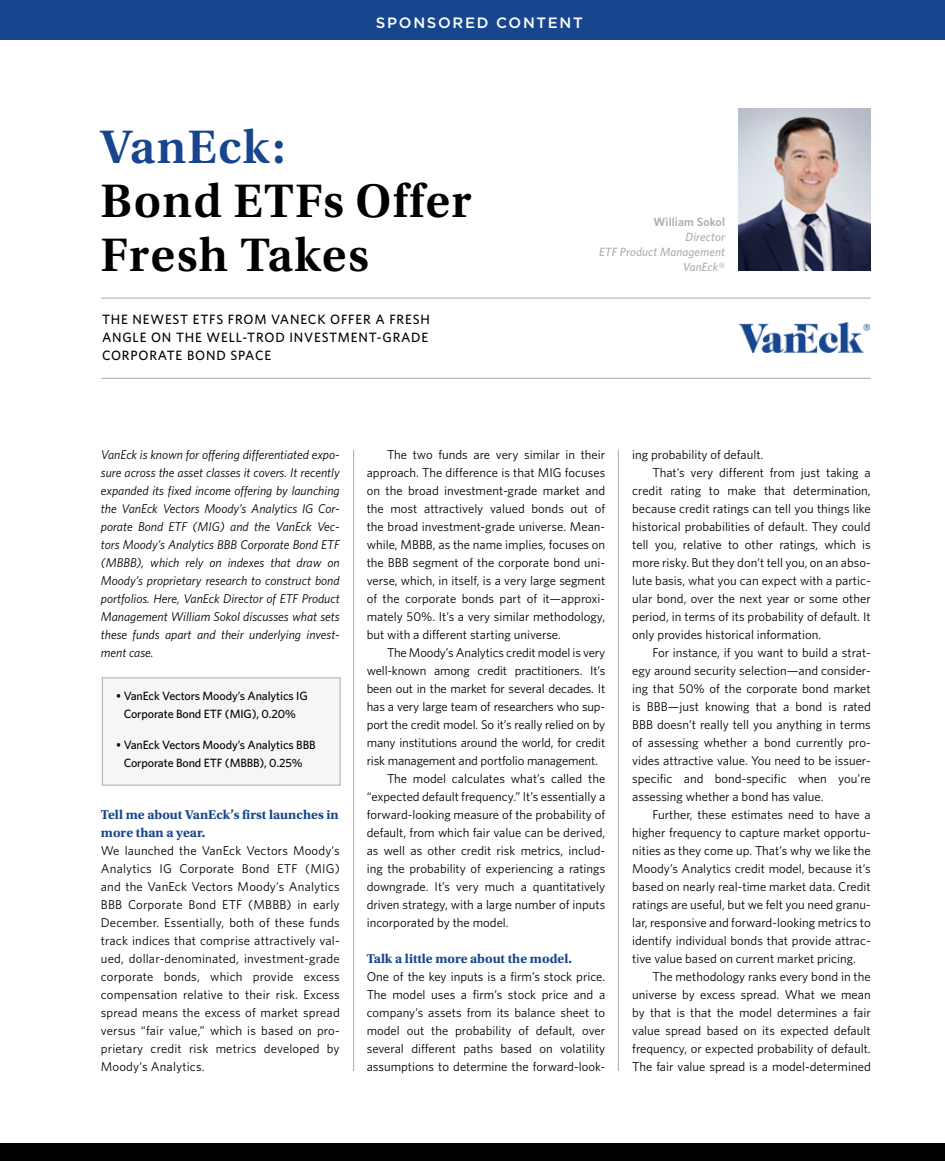
<style>
.page{position:relative;width:945px;height:1161px;background:#fff}
.page>*{position:absolute;margin:0;border:0;box-sizing:border-box;transform-origin:0 0}
.t1{font:600 49.5px/54px "Utopia Std";letter-spacing:.025em;color:#000}
.t2{font:600 49.5px "Utopia Std";letter-spacing:.025em;color:#17468e}
.t3{font:500 15px "Gotham";letter-spacing:.115em;color:#fff}
.t4{font:500 13.5px/18px "Whitney";letter-spacing:.06em;color:#000;text-align:justify}
.t5{font:700 13.5px/18px "Utopia Std";color:#17468e}
.t6{font:12.75px/18px "Whitney";color:#000;text-align:justify}
.t7{font:italic 12.75px/18px "Whitney";color:#000;text-align:justify}
.t8{font:500 12px/17.5px "Whitney";letter-spacing:-.01em;color:#000;text-align:center}
.t9{font:italic 500 12px/15px "Whitney";letter-spacing:.01em;color:#abadb0;text-align:right}
.t10{font:600 12px "Whitney";letter-spacing:.01em;color:#abadb0}
</style>
<div class="page">
<hr style="left:101px;top:298px;width:770px;height:1px;background:#a7a9ac">
<hr style="left:101px;top:378px;width:770px;height:1px;background:#a7a9ac">
<hr style="left:353px;top:450px;width:1px;height:621px;background:#a7a9ac">
<hr style="left:618px;top:450px;width:1px;height:621px;background:#a7a9ac">
<img style="left:738px;top:108px;width:133px;height:162px">
<img style="left:739px;top:322px;width:132px;height:32px">
<div style="left:0;top:0;width:945px;height:40px;background:#17468e"></div>
<div style="left:0;top:1143px;width:945px;height:18px;background:#000"></div>
<div style="left:102px;top:678px;width:238px;height:107px;background:#f6f6f6"></div>
<div style="left:102px;top:678px;width:238px;height:108px;border:1px solid #a7a9ac"></div>
<p class="t3" style="left:376px;top:13px;width:208px">SPONSORED CONTENT</p>
<h1 class="t2" style="left:100px;top:119px;width:186px">VanEck:</h1>
<h1 class="t1" style="left:100px;top:174px;width:373px">Bond ETFs Offer<br>Fresh Takes</h1>
<p class="t4" style="left:102px;top:310px;width:329px">THE NEWEST ETFS FROM VANECK OFFER A FRESH ANGLE ON THE WELL-TROD INVESTMENT-GRADE CORPORATE BOND SPACE</p>
<p class="t10" style="left:654px;top:214px;width:73px">William Sokol</p>
<p class="t9" style="left:599px;top:229px;width:127px">Director<br>ETF Product Management<br>VanEck®</p>
<p class="t7" style="left:101px;top:445px;width:240px">VanEck is known for offering differentiated expo&shy;sure across the asset classes it covers. It recently expanded its fixed income offering by launching the VanEck Vectors Moody’s Analytics IG Cor&shy;porate Bond ETF (MIG) and the VanEck Vec&shy;tors Moody’s Analytics BBB Corporate Bond ETF (MBBB), which rely on indexes that draw on Moody’s proprietary research to construct bond portfolios. Here, VanEck Director of ETF Product Management William Sokol discusses what sets these funds apart and their underlying invest&shy;ment case.</p>
<p class="t8" style="left:116px;top:687px;width:193px">• VanEck Vectors Moody’s Analytics IG<br>Corporate Bond ETF (MIG), 0.20%</p>
<p class="t8" style="left:116px;top:736px;width:201px">• VanEck Vectors Moody’s Analytics BBB<br>Corporate Bond ETF (MBBB), 0.25%</p>
<p class="t5" style="left:101px;top:806px;width:239px">Tell me about VanEck’s first launches in more than a year.</p>
<p class="t6" style="left:101px;top:841px;width:240px">We launched the VanEck Vectors Moody’s Analytics IG Corporate Bond ETF (MIG) and the VanEck Vectors Moody’s Analytics BBB Corporate Bond ETF (MBBB) in early December. Essentially, both of these funds track indices that comprise attractively val&shy;ued, dollar-denominated, investment-grade corporate bonds, which provide excess compensation relative to their risk. Excess spread means the excess of market spread versus “fair value,” which is based on pro&shy;prietary credit risk metrics developed by Moody’s Analytics.</p>
<p class="t6" style="left:367px;top:445px;width:240px;text-indent:20px">The two funds are very similar in their approach. The difference is that MIG focuses on the broad investment-grade market and the most attractively valued bonds out of the broad investment-grade universe. Mean&shy;while, MBBB, as the name implies, focuses on the BBB segment of the corporate bond uni&shy;verse, which, in itself, is a very large segment of the corporate bonds part of it—approxi&shy;mately 50%. It’s a very similar methodology, but with a different starting universe.</p>
<p class="t6" style="left:387px;top:643px;width:220px">The Moody’s Analytics credit model is very</p>
<p class="t6" style="left:367px;top:661px;width:240px">well-known among credit practitioners. It’s</p>
<p class="t6" style="left:367px;top:679px;width:240px">been out in the market for several decades. It</p>
<p class="t6" style="left:367px;top:697px;width:240px">has a very large team of researchers who sup-</p>
<p class="t6" style="left:367px;top:715px;width:240px">port the credit model. So it’s really relied on by</p>
<p class="t6" style="left:367px;top:733px;width:240px">many institutions around the world, for credit</p>
<p class="t6" style="left:367px;top:751px;width:233px">risk management and portfolio management.</p>
<p class="t6" style="left:387px;top:769px;width:220px">The model calculates what’s called the</p>
<p class="t6" style="left:367px;top:787px;width:240px">“expected default frequency.” It’s essentially a</p>
<p class="t6" style="left:367px;top:805px;width:240px">forward-looking measure of the probability of</p>
<p class="t6" style="left:367px;top:823px;width:240px">default, from which fair value can be derived,</p>
<p class="t6" style="left:367px;top:841px;width:240px">as well as other credit risk metrics, includ-</p>
<p class="t6" style="left:367px;top:859px;width:240px">ing the probability of experiencing a ratings</p>
<p class="t6" style="left:367px;top:877px;width:240px">downgrade. It’s very much a quantitatively</p>
<p class="t6" style="left:367px;top:895px;width:240px">driven strategy, with a large number of inputs</p>
<p class="t6" style="left:367px;top:913px;width:143px">incorporated by the model.</p>
<p class="t5" style="left:367px;top:950px;width:207px">Talk a little more about the model.</p>
<p class="t6" style="left:367px;top:967px;width:240px">One of the key inputs is a firm’s stock price.<br>The model uses a firm’s stock price and a company’s assets from its balance sheet to model out the probability of default, over several different paths based on volatility assumptions to determine the forward-look-</p>
<p class="t6" style="left:632px;top:445px;width:133px">ing probability of default.</p>
<p class="t6" style="left:652px;top:463px;width:220px">That’s very different from just taking a</p>
<p class="t6" style="left:632px;top:481px;width:240px">credit rating to make that determination,</p>
<p class="t6" style="left:632px;top:499px;width:240px">because credit ratings can tell you things like</p>
<p class="t6" style="left:632px;top:517px;width:240px">historical probabilities of default. They could</p>
<p class="t6" style="left:632px;top:535px;width:240px">tell you, relative to other ratings, which is</p>
<p class="t6" style="left:632px;top:553px;width:240px">more risky. But they don’t tell you, on an abso-</p>
<p class="t6" style="left:632px;top:571px;width:240px">lute basis, what you can expect with a partic-</p>
<p class="t6" style="left:632px;top:589px;width:240px">ular bond, over the next year or some other</p>
<p class="t6" style="left:632px;top:607px;width:240px">period, in terms of its probability of default. It</p>
<p class="t6" style="left:632px;top:625px;width:191px">only provides historical information.</p>
<p class="t6" style="left:652px;top:643px;width:220px">For instance, if you want to build a strat-</p>
<p class="t6" style="left:632px;top:661px;width:240px">egy around security selection—and consider-</p>
<p class="t6" style="left:632px;top:679px;width:240px">ing that 50% of the corporate bond market</p>
<p class="t6" style="left:632px;top:697px;width:240px">is BBB—just knowing that a bond is rated</p>
<p class="t6" style="left:632px;top:715px;width:240px">BBB doesn’t really tell you anything in terms</p>
<p class="t6" style="left:632px;top:733px;width:240px">of assessing whether a bond currently pro-</p>
<p class="t6" style="left:632px;top:751px;width:240px">vides attractive value. You need to be issuer-</p>
<p class="t6" style="left:632px;top:769px;width:240px">specific and bond-specific when you’re</p>
<p class="t6" style="left:632px;top:787px;width:193px">assessing whether a bond has value.</p>
<p class="t6" style="left:652px;top:805px;width:220px">Further, these estimates need to have a</p>
<p class="t6" style="left:632px;top:823px;width:240px">higher frequency to capture market opportu-</p>
<p class="t6" style="left:632px;top:841px;width:240px">nities as they come up. That’s why we like the</p>
<p class="t6" style="left:632px;top:859px;width:240px">Moody’s Analytics credit model, because it’s</p>
<p class="t6" style="left:632px;top:877px;width:240px">based on nearly real-time market data. Credit</p>
<p class="t6" style="left:632px;top:895px;width:240px">ratings are useful, but we felt you need granu-</p>
<p class="t6" style="left:632px;top:913px;width:240px">lar, responsive and forward-looking metrics to</p>
<p class="t6" style="left:632px;top:931px;width:240px">identify individual bonds that provide attrac-</p>
<p class="t6" style="left:632px;top:949px;width:225px">tive value based on current market pricing.</p>
<p class="t6" style="left:652px;top:967px;width:220px">The methodology ranks every bond in the</p>
<p class="t6" style="left:632px;top:985px;width:240px">universe by excess spread. What we mean</p>
<p class="t6" style="left:632px;top:1003px;width:240px">by that is that the model determines a fair</p>
<p class="t6" style="left:632px;top:1021px;width:240px">value spread based on its expected default</p>
<p class="t6" style="left:632px;top:1039px;width:240px">frequency, or expected probability of default.</p>
<p class="t6" style="left:632px;top:1057px;width:240px">The fair value spread is a model-determined</p>
</div>
